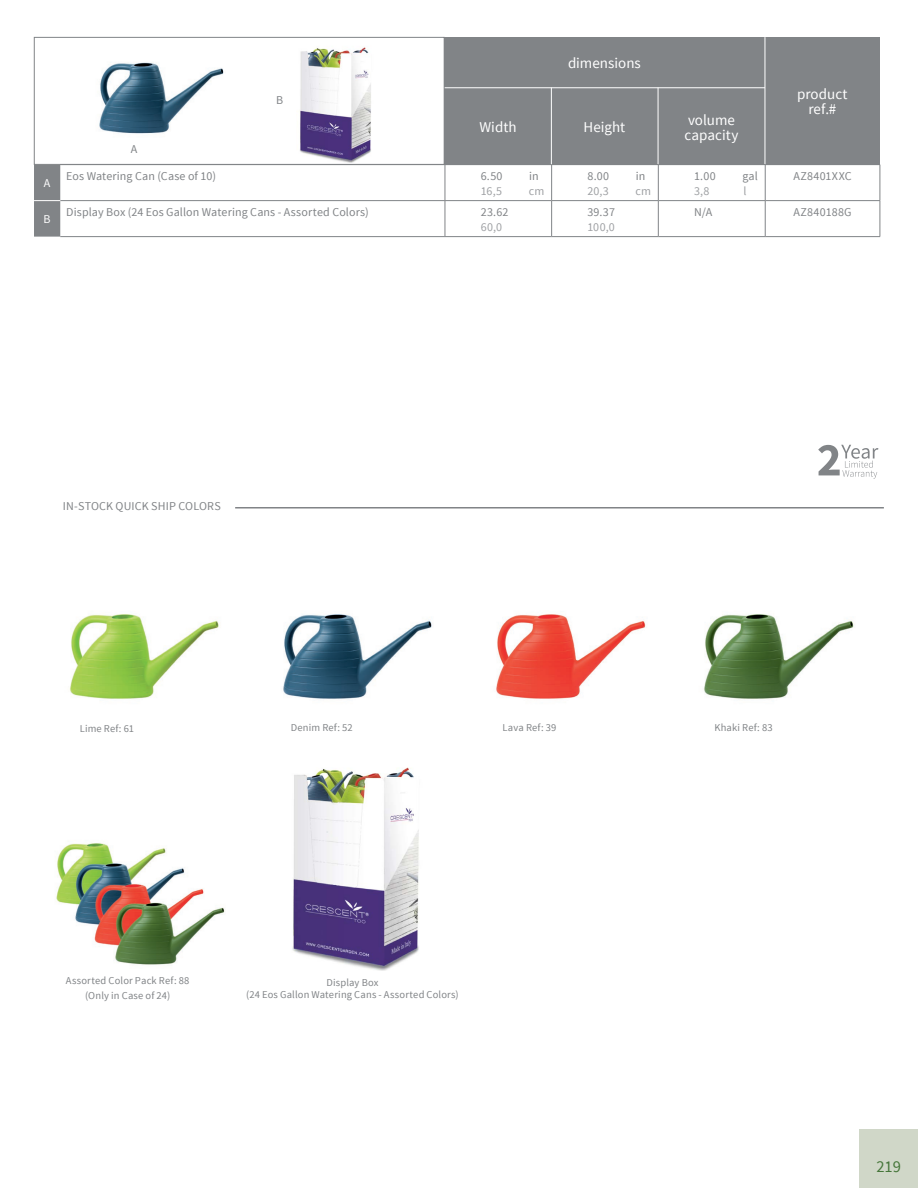
<style>
.page{position:relative;width:918px;height:1188px;background:#fff}
.page>*{position:absolute;margin:0;border:0;box-sizing:border-box;transform-origin:0 0}
.PAGINACION_FINAL{font:16.5px "Source Sans Pro";color:#46763a}
.Texto_Pequeño_Básico{font:15px "Source Sans Pro";color:#fff}
.Texto_Pequeño_Básico-2{font:12px/15px "Source Sans Pro";letter-spacing:.01em;color:#818487}
.Texto_Pequeño_Básico-3{font:12px "Source Sans Pro";letter-spacing:.01em;color:#9fa1a4}
.Texto_Pequeño_Básico-4{font:12px "Source Sans Pro";letter-spacing:.03em;color:#818487}
.PAGINACION{font:12px "Source Sans Pro";color:#818487}
.Texto_Tablas{font:12px "Source Sans Pro";color:#fff}
.Texto_Pequeño_Básico-5{font:10.5px "Source Sans Pro";letter-spacing:.015em;color:#818487}
.s1{color:#9fa1a4}
</style>
<div class="page">
<hr style="left:235px;top:507px;width:649px;height:2px;background:#818487">
<img style="left:69px;top:614px;width:150px;height:85px">
<img style="left:283px;top:614px;width:149px;height:85px">
<img style="left:496px;top:614px;width:150px;height:85px">
<img style="left:703px;top:614px;width:152px;height:85px">
<img style="left:300px;top:47px;width:71px;height:115px">
<img style="left:99px;top:62px;width:125px;height:72px">
<div style="left:444px;top:37px;width:436px;height:128px;background:#818487"></div>
<hr style="left:442px;top:87px;width:323px;height:1px;background:#fff">
<hr style="left:765px;top:37px;width:1px;height:128px;background:#fff">
<hr style="left:551px;top:87px;width:1px;height:78px;background:#fff">
<hr style="left:658px;top:87px;width:1px;height:78px;background:#fff">
<hr style="left:445px;top:164px;width:107px;height:1px;background:#818487">
<hr style="left:658px;top:164px;width:107px;height:1px;background:#818487">
<hr style="left:765px;top:164px;width:115px;height:1px;background:#818487">
<hr style="left:445px;top:165px;width:1px;height:35px;background:#818487">
<hr style="left:551px;top:165px;width:1px;height:35px;background:#818487">
<hr style="left:658px;top:165px;width:1px;height:35px;background:#818487">
<hr style="left:765px;top:165px;width:1px;height:35px;background:#818487">
<hr style="left:880px;top:165px;width:1px;height:35px;background:#818487">
<hr style="left:60px;top:200px;width:385px;height:1px;background:#818487">
<hr style="left:445px;top:200px;width:107px;height:1px;background:#818487">
<hr style="left:445px;top:201px;width:1px;height:35px;background:#818487">
<hr style="left:552px;top:200px;width:106px;height:1px;background:#818487">
<hr style="left:551px;top:201px;width:1px;height:35px;background:#818487">
<hr style="left:658px;top:200px;width:107px;height:1px;background:#818487">
<hr style="left:658px;top:201px;width:1px;height:35px;background:#818487">
<hr style="left:765px;top:200px;width:115px;height:1px;background:#818487">
<hr style="left:765px;top:201px;width:1px;height:35px;background:#818487">
<hr style="left:880px;top:201px;width:1px;height:35px;background:#818487">
<hr style="left:60px;top:236px;width:385px;height:1px;background:#818487">
<hr style="left:445px;top:236px;width:107px;height:1px;background:#818487">
<hr style="left:552px;top:236px;width:106px;height:1px;background:#818487">
<hr style="left:658px;top:236px;width:107px;height:1px;background:#818487">
<hr style="left:765px;top:236px;width:115px;height:1px;background:#818487">
<div style="left:34px;top:165px;width:26px;height:72px;background:#818487"></div>
<div style="left:34px;top:37px;width:410px;height:128px;border:1px solid #818487"></div>
<img style="left:56px;top:843px;width:169px;height:122px">
<img style="left:292px;top:767px;width:127px;height:204px">
<div style="left:859px;top:1130px;width:59px;height:58px;background:#d0d7c8"></div>
<svg style="left:818px;top:445px;width:60px;height:34px"></svg>
<p class="Texto_Tablas" style="left:44px;top:176px;width:8px">A</p>
<p class="Texto_Tablas" style="left:44px;top:212px;width:9px">B</p>
<p class="PAGINACION" style="left:131px;top:141px;width:8px">A</p>
<p class="Texto_Pequeño_Básico" style="left:568px;top:54px;width:74px">dimensions</p>
<p class="PAGINACION" style="left:276px;top:93px;width:9px">B</p>
<p class="Texto_Pequeño_Básico" style="left:797px;top:85px;width:52px">product</p>
<p class="Texto_Pequeño_Básico" style="left:808px;top:100px;width:30px">ref.#</p>
<p class="Texto_Pequeño_Básico" style="left:479px;top:118px;width:39px">Width</p>
<p class="Texto_Pequeño_Básico" style="left:584px;top:118px;width:43px">Height</p>
<p class="Texto_Pequeño_Básico" style="left:688px;top:111px;width:48px">volume</p>
<p class="Texto_Pequeño_Básico" style="left:685px;top:126px;width:55px">capacity</p>
<p class="Texto_Pequeño_Básico-2" style="left:66px;top:168px;width:151px">Eos Watering Can (Case of 10)</p>
<p class="Texto_Pequeño_Básico-2" style="left:481px;top:168px;width:23px">6.50</p>
<p class="Texto_Pequeño_Básico-2" style="left:529px;top:168px;width:11px">in</p>
<p class="Texto_Pequeño_Básico-3" style="left:481px;top:183px;width:23px">16,5</p>
<p class="Texto_Pequeño_Básico-3" style="left:529px;top:183px;width:17px">cm</p>
<p class="Texto_Pequeño_Básico-2" style="left:587px;top:168px;width:23px">8.00</p>
<p class="Texto_Pequeño_Básico-2" style="left:636px;top:168px;width:11px">in</p>
<p class="Texto_Pequeño_Básico-3" style="left:587px;top:183px;width:23px">20,3</p>
<p class="Texto_Pequeño_Básico-3" style="left:636px;top:183px;width:17px">cm</p>
<p class="Texto_Pequeño_Básico-2" style="left:694px;top:168px;width:23px">1.00</p>
<p class="Texto_Pequeño_Básico-2" style="left:742px;top:168px;width:17px">gal</p>
<p class="Texto_Pequeño_Básico-3" style="left:694px;top:183px;width:17px">3,8</p>
<p class="Texto_Pequeño_Básico-3" style="left:744px;top:183px;width:5px">l</p>
<p class="Texto_Pequeño_Básico-4" style="left:793px;top:168px;width:60px">AZ8401XXC</p>
<p class="Texto_Pequeño_Básico-2" style="left:66px;top:204px;width:304px">Display Box (24 Eos Gallon Watering Cans - Assorted Colors)</p>
<p class="Texto_Pequeño_Básico-2" style="left:481px;top:204px;width:29px">23.62<br><span class="s1">60,0</span></p>
<p class="Texto_Pequeño_Básico-2" style="left:587px;top:204px;width:29px">39.37</p>
<p class="Texto_Pequeño_Básico-3" style="left:587px;top:219px;width:29px">100,0</p>
<p class="Texto_Pequeño_Básico-2" style="left:694px;top:204px;width:20px">N/A</p>
<p class="Texto_Pequeño_Básico-2" style="left:793px;top:204px;width:60px">AZ840188G</p>
<p class="Texto_Pequeño_Básico-2" style="left:63px;top:498px;width:159px">IN-STOCK QUICK SHIP COLORS</p>
<p class="Texto_Pequeño_Básico-5" style="left:80px;top:722px;width:56px">Lime Ref: 61</p>
<p class="Texto_Pequeño_Básico-5" style="left:291px;top:721px;width:63px">Denim Ref: 52</p>
<p class="Texto_Pequeño_Básico-5" style="left:503px;top:721px;width:55px">Lava Ref: 39</p>
<p class="Texto_Pequeño_Básico-5" style="left:714px;top:721px;width:60px">Khaki Ref: 83</p>
<p class="Texto_Pequeño_Básico-5" style="left:66px;top:974px;width:125px">Assorted Color Pack Ref: 88</p>
<p class="Texto_Pequeño_Básico-5" style="left:85px;top:989px;width:87px">(Only in Case of 24)</p>
<p class="Texto_Pequeño_Básico-5" style="left:326px;top:976px;width:54px">Display Box</p>
<p class="Texto_Pequeño_Básico-5" style="left:246px;top:988px;width:214px">(24 Eos Gallon Watering Cans - Assorted Colors)</p>
<p class="PAGINACION_FINAL" style="left:876px;top:1156px;width:26px">219</p>
</div>
